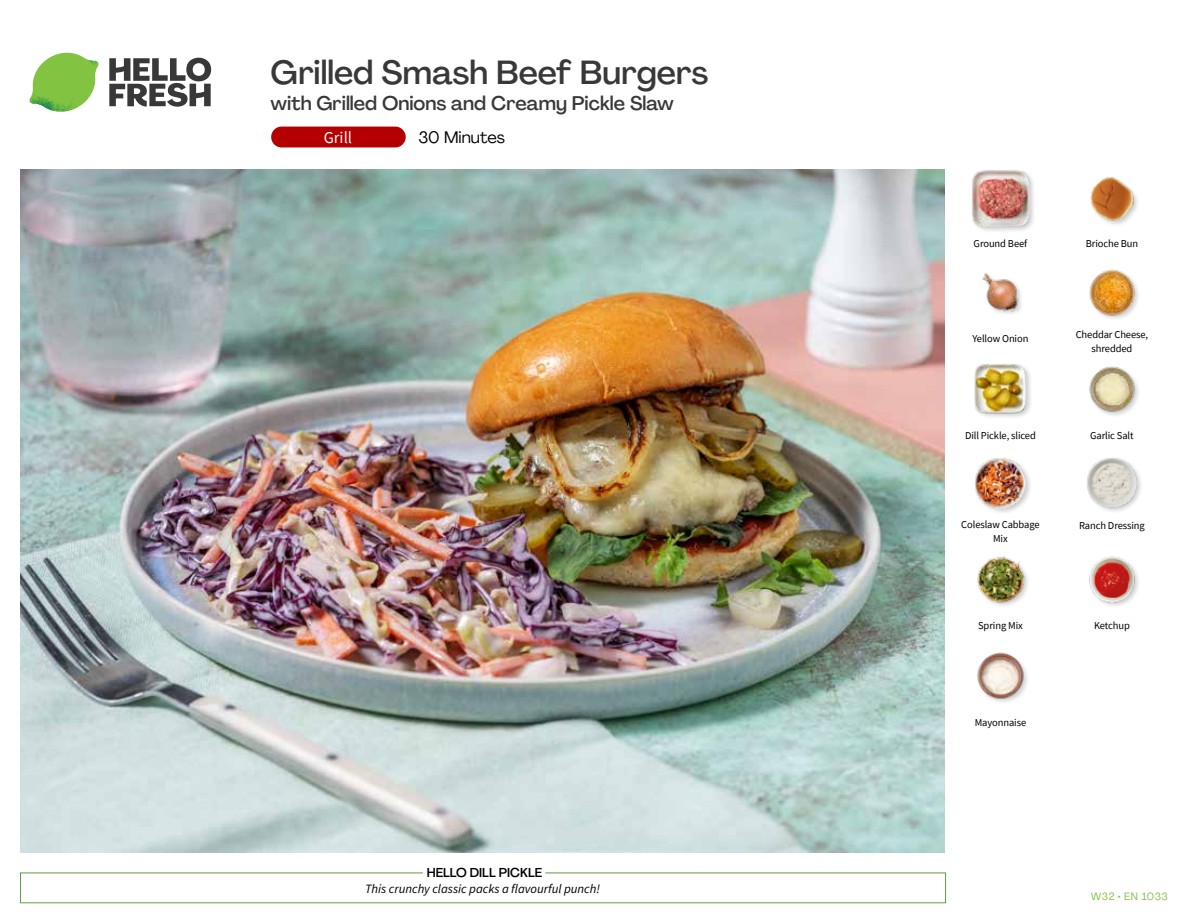
<style>
.page{position:relative;width:1188px;height:918px;background:#fff}
.page>*{position:absolute;margin:0;border:0;box-sizing:border-box;transform-origin:0 0}
.t1{font:500 33px "Agrandir";color:#383839}
.t2{font:500 19.5px "Agrandir";color:#383839}
.t3{font:16.5px "Agrandir";color:#000}
.t4{font:16.5px "Source Sans Pro";color:#fff}
.t5{font:italic 12.75px "Source Sans Pro";color:#000}
.t6{font:500 12.75px "Agrandir";color:#000}
.t7{font:10.5px/13.5px "Source Sans Pro";letter-spacing:-.01em;color:#000;text-align:center}
.t8{font:10.5px "Agrandir";letter-spacing:.05em;color:#82c341}
</style>
<div class="page">
<svg style="left:109px;top:57px;width:102px;height:50px"></svg>
<svg style="left:34px;top:53px;width:62px;height:40px"></svg>
<img style="left:67px;top:53px;width:32px;height:26px">
<img style="left:33px;top:75px;width:59px;height:11px">
<img style="left:29px;top:79px;width:61px;height:33px">
<img style="left:65px;top:86px;width:27px;height:25px">
<div style="left:20px;top:873px;width:926px;height:30px;border:1px solid #609f43"></div>
<div style="left:423px;top:865px;width:122px;height:15px;background:#fff"></div>
<img style="left:21px;top:170px;width:924px;height:682px">
<div style="left:271px;top:127px;width:135px;height:20px;background:#b40000;border-radius:10px"></div>
<img style="left:977px;top:652px;width:50px;height:50px">
<img style="left:1089px;top:556px;width:50px;height:50px">
<img style="left:977px;top:556px;width:51px;height:50px">
<div style="left:1085px;top:456px;width:59px;height:58px;background:#000;opacity:.2"></div>
<img style="left:1086px;top:458px;width:51px;height:51px">
<div style="left:974px;top:456px;width:59px;height:59px;background:#000;opacity:.2"></div>
<img style="left:975px;top:458px;width:51px;height:51px">
<img style="left:1089px;top:366px;width:49px;height:50px">
<div style="left:973px;top:362px;width:60px;height:57px;background:#000;opacity:.2"></div>
<img style="left:975px;top:363px;width:51px;height:51px">
<img style="left:1089px;top:269px;width:49px;height:50px">
<img style="left:982px;top:273px;width:40px;height:41px">
<img style="left:1090px;top:177px;width:47px;height:48px">
<div style="left:971px;top:169px;width:65px;height:64px;background:#000;opacity:.2"></div>
<img style="left:972px;top:170px;width:57px;height:57px">
<h1 class="t1" style="left:271px;top:52px;width:439px">Grilled Smash Beef Burgers</h1>
<h2 class="t2" style="left:271px;top:91px;width:405px">with Grilled Onions and Creamy Pickle Slaw</h2>
<h3 class="t4" style="left:324px;top:127px;width:30px">Grill</h3>
<h3 class="t3" style="left:418px;top:127px;width:88px">30 Minutes</h3>
<p class="t6" style="left:427px;top:864px;width:117px">HELLO DILL PICKLE</p>
<p class="t5" style="left:365px;top:881px;width:236px">This crunchy classic packs a flavourful punch!</p>
<p class="t7" style="left:974px;top:237px;width:55px">Ground Beef</p>
<p class="t7" style="left:1086px;top:237px;width:54px">Brioche Bun</p>
<p class="t7" style="left:972px;top:331px;width:57px">Yellow Onion</p>
<p class="t7" style="left:1076px;top:328px;width:74px">Cheddar Cheese, shredded</p>
<p class="t7" style="left:965px;top:428px;width:72px">Dill Pickle, sliced</p>
<p class="t7" style="left:1090px;top:428px;width:45px">Garlic Salt</p>
<p class="t7" style="left:961px;top:518px;width:80px">Coleslaw Cabbage<br>Mix</p>
<p class="t7" style="left:1079px;top:519px;width:67px">Ranch Dressing</p>
<p class="t7" style="left:978px;top:619px;width:46px">Spring Mix</p>
<p class="t7" style="left:1094px;top:619px;width:37px">Ketchup</p>
<p class="t7" style="left:975px;top:716px;width:53px">Mayonnaise</p>
<p class="t8" style="left:1091px;top:890px;width:78px">W32 • EN 1033</p>
</div>
